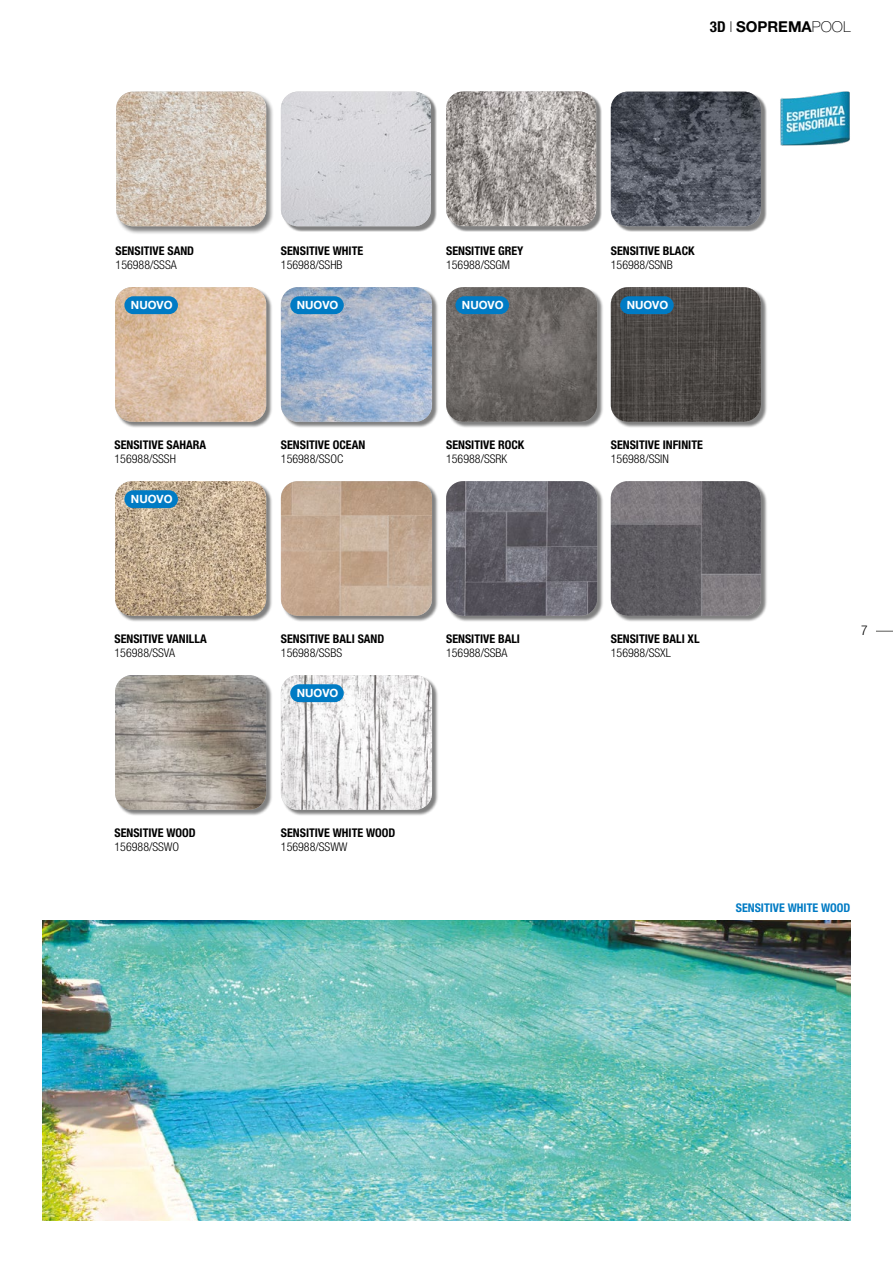
<style>
.page{position:relative;width:893px;height:1263px;background:#fff}
.page>*{position:absolute;margin:0;border:0;box-sizing:border-box;transform-origin:0 0}
.t1{font:700 15px "Helvetica Neue LT Std";color:#000}
.t2{font:300 condensed 13.5px "Helvetica Neue LT Std";color:#000}
.t3{font:700 condensed 12px "Helvetica Neue LT Std";color:#000}
.t4{font:300 condensed 12px "Helvetica Neue LT Std";color:#000}
.t5{font:700 condensed 12px "Helvetica Neue LT Std";color:#007bc4}
.t6{font:700 11.4px "Helvetica Neue LT Std";color:#fff}
.s1{font-stretch:condensed}
.s2{font-weight:100;font-stretch:expanded}
.s3{font-weight:100}
</style>
<div class="page">
<svg style="left:876px;top:631px;width:17px;height:1px"></svg>
<img style="left:43px;top:921px;width:807px;height:299px">
<img style="left:780px;top:91px;width:70px;height:55px">
<div style="left:116px;top:482px;width:157px;height:140px;background:#000;opacity:.5"></div>
<img style="left:115px;top:481px;width:151px;height:135px">
<div style="left:116px;top:676px;width:157px;height:140px;background:#000;opacity:.5"></div>
<img style="left:115px;top:675px;width:151px;height:135px">
<div style="left:447px;top:482px;width:157px;height:140px;background:#000;opacity:.5"></div>
<img style="left:446px;top:481px;width:151px;height:135px">
<div style="left:282px;top:482px;width:157px;height:140px;background:#000;opacity:.5"></div>
<img style="left:281px;top:481px;width:151px;height:135px">
<div style="left:282px;top:676px;width:157px;height:140px;background:#000;opacity:.5"></div>
<img style="left:281px;top:675px;width:151px;height:135px">
<div style="left:612px;top:482px;width:156px;height:140px;background:#000;opacity:.5"></div>
<img style="left:611px;top:481px;width:150px;height:135px">
<div style="left:290px;top:684px;width:54px;height:18px;background:#007bc4;border-radius:9px"></div>
<div style="left:124px;top:490px;width:54px;height:18px;background:#007bc4;border-radius:9px"></div>
<div style="left:116px;top:288px;width:157px;height:140px;background:#000;opacity:.5"></div>
<img style="left:115px;top:287px;width:151px;height:135px">
<div style="left:116px;top:91px;width:158px;height:144px;background:#000;opacity:.5"></div>
<img style="left:116px;top:92px;width:150px;height:134px">
<div style="left:612px;top:93px;width:155px;height:139px;background:#000;opacity:.5"></div>
<img style="left:611px;top:92px;width:150px;height:134px">
<div style="left:448px;top:93px;width:154px;height:139px;background:#000;opacity:.5"></div>
<img style="left:446px;top:91px;width:150px;height:135px">
<div style="left:283px;top:93px;width:154px;height:139px;background:#000;opacity:.5"></div>
<img style="left:281px;top:92px;width:150px;height:134px">
<div style="left:447px;top:288px;width:157px;height:140px;background:#000;opacity:.5"></div>
<img style="left:446px;top:287px;width:151px;height:135px">
<div style="left:282px;top:288px;width:157px;height:140px;background:#000;opacity:.5"></div>
<img style="left:281px;top:287px;width:151px;height:135px">
<div style="left:612px;top:288px;width:156px;height:140px;background:#000;opacity:.5"></div>
<img style="left:611px;top:287px;width:150px;height:135px">
<div style="left:124px;top:296px;width:54px;height:18px;background:#007bc4;border-radius:9px"></div>
<div style="left:290px;top:296px;width:54px;height:18px;background:#007bc4;border-radius:9px"></div>
<div style="left:455px;top:296px;width:54px;height:18px;background:#007bc4;border-radius:9px"></div>
<div style="left:620px;top:296px;width:54px;height:18px;background:#007bc4;border-radius:9px"></div>
<p class="t1" style="left:710px;top:17px;width:142px"><span class="s1">3D</span> <span class="s2">l</span> SOPREMA<span class="s3">POOL</span></p>
<p class="t3" style="left:116px;top:243px;width:80px">SENSITIVE SAND</p>
<p class="t4" style="left:116px;top:258px;width:63px">156988/SSSA</p>
<p class="t3" style="left:281px;top:243px;width:84px">SENSITIVE WHITE</p>
<p class="t4" style="left:281px;top:258px;width:63px">156988/SSHB</p>
<p class="t3" style="left:446px;top:243px;width:79px">SENSITIVE GREY</p>
<p class="t4" style="left:446px;top:258px;width:66px">156988/SSGM</p>
<p class="t3" style="left:611px;top:243px;width:85px">SENSITIVE BLACK</p>
<p class="t4" style="left:611px;top:258px;width:63px">156988/SSNB</p>
<p class="t6" style="left:131px;top:298px;width:43px">NUOVO</p>
<p class="t6" style="left:297px;top:298px;width:43px">NUOVO</p>
<p class="t6" style="left:462px;top:298px;width:43px">NUOVO</p>
<p class="t6" style="left:627px;top:298px;width:43px">NUOVO</p>
<p class="t3" style="left:115px;top:437px;width:93px">SENSITIVE SAHARA</p>
<p class="t4" style="left:115px;top:452px;width:63px">156988/SSSH</p>
<p class="t3" style="left:281px;top:437px;width:86px">SENSITIVE OCEAN</p>
<p class="t4" style="left:281px;top:452px;width:64px">156988/SSOC</p>
<p class="t3" style="left:446px;top:437px;width:80px">SENSITIVE ROCK</p>
<p class="t4" style="left:446px;top:452px;width:63px">156988/SSRK</p>
<p class="t3" style="left:611px;top:437px;width:94px">SENSITIVE INFINITE</p>
<p class="t4" style="left:611px;top:452px;width:60px">156988/SSIN</p>
<p class="t6" style="left:131px;top:492px;width:43px">NUOVO</p>
<p class="t3" style="left:115px;top:631px;width:94px">SENSITIVE VANILLA</p>
<p class="t4" style="left:115px;top:646px;width:62px">156988/SSVA</p>
<p class="t3" style="left:281px;top:631px;width:105px">SENSITIVE BALI SAND</p>
<p class="t4" style="left:281px;top:646px;width:63px">156988/SSBS</p>
<p class="t3" style="left:446px;top:631px;width:75px">SENSITIVE BALI</p>
<p class="t4" style="left:446px;top:646px;width:63px">156988/SSBA</p>
<p class="t3" style="left:611px;top:631px;width:90px">SENSITIVE BALI XL</p>
<p class="t4" style="left:611px;top:646px;width:62px">156988/SSXL</p>
<p class="t2" style="left:861px;top:622px;width:8px">7</p>
<p class="t6" style="left:297px;top:686px;width:43px">NUOVO</p>
<p class="t3" style="left:115px;top:825px;width:83px">SENSITIVE WOOD</p>
<p class="t4" style="left:115px;top:840px;width:66px">156988/SSWO</p>
<p class="t3" style="left:281px;top:825px;width:116px">SENSITIVE WHITE WOOD</p>
<p class="t4" style="left:281px;top:840px;width:68px">156988/SSWW</p>
<p class="t5" style="left:736px;top:901px;width:116px">SENSITIVE WHITE WOOD</p>
</div>
